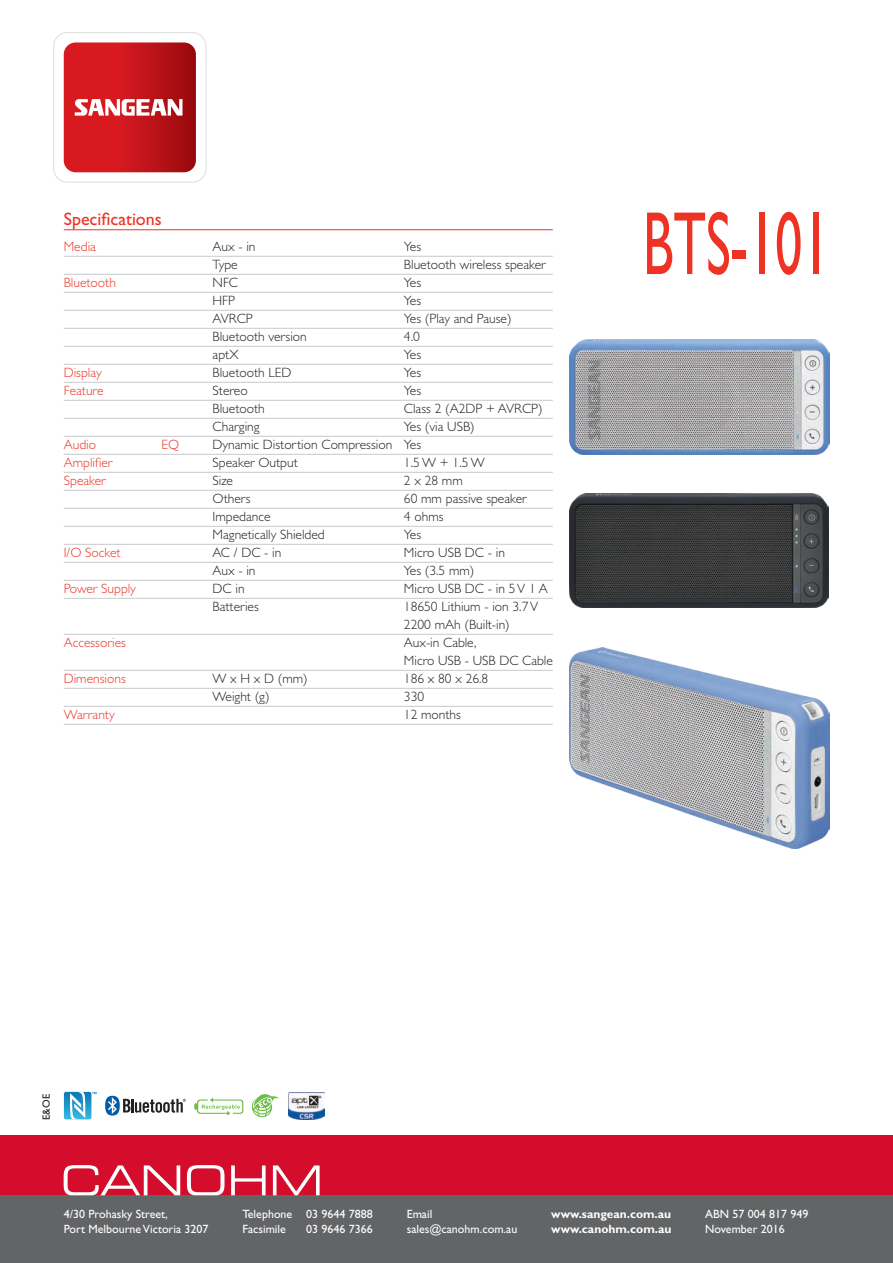
<style>
.page{position:relative;width:893px;height:1263px;background:#fff}
.page>*{position:absolute;margin:0;border:0;box-sizing:border-box;transform-origin:0 0}
.t1{font:90px "Gill Sans Std";color:#ee3224;scale:.6 1}
.t2{font:18px "Gill Sans Std";color:#ee3224}
.t3{font:300 13.5px/18px "Gill Sans Std";color:#231f20}
.t4{font:300 13.5px "Gill Sans Std";color:#ee3224}
.t5{font:12px/15px "Gill Sans Std";color:#fff}
.t6{font:700 12px/15px "Gill Sans Std";color:#fff}
.t7{font:10.5px "Gill Sans Std";color:#231f20}
</style>
<div class="page">
<img style="left:570px;top:340px;width:259px;height:114px">
<img style="left:570px;top:648px;width:259px;height:201px">
<div style="left:0;top:1135px;width:893px;height:128px;background:#636466"></div>
<div style="left:0;top:1135px;width:893px;height:60px;background:#d30d2b"></div>
<svg style="left:64px;top:1165px;width:256px;height:30px"></svg>
<img style="left:570px;top:494px;width:259px;height:114px">
<hr style="left:64px;top:229px;width:489px;height:1px;background:#ee3224">
<hr style="left:64px;top:256px;width:489px;height:1px;background:#c7c9cb">
<hr style="left:64px;top:274px;width:489px;height:1px;background:#c7c9cb">
<hr style="left:64px;top:292px;width:489px;height:1px;background:#c7c9cb">
<hr style="left:64px;top:310px;width:489px;height:1px;background:#c7c9cb">
<hr style="left:64px;top:328px;width:489px;height:1px;background:#c7c9cb">
<hr style="left:64px;top:346px;width:489px;height:1px;background:#c7c9cb">
<hr style="left:64px;top:364px;width:489px;height:1px;background:#c7c9cb">
<hr style="left:64px;top:382px;width:489px;height:1px;background:#c7c9cb">
<hr style="left:64px;top:400px;width:489px;height:1px;background:#c7c9cb">
<hr style="left:64px;top:418px;width:489px;height:1px;background:#c7c9cb">
<hr style="left:64px;top:436px;width:489px;height:1px;background:#c7c9cb">
<hr style="left:64px;top:454px;width:489px;height:1px;background:#c7c9cb">
<hr style="left:64px;top:472px;width:489px;height:1px;background:#c7c9cb">
<hr style="left:64px;top:490px;width:489px;height:1px;background:#c7c9cb">
<hr style="left:64px;top:508px;width:489px;height:1px;background:#c7c9cb">
<hr style="left:64px;top:526px;width:489px;height:1px;background:#c7c9cb">
<hr style="left:64px;top:544px;width:489px;height:1px;background:#c7c9cb">
<hr style="left:64px;top:562px;width:489px;height:1px;background:#c7c9cb">
<hr style="left:64px;top:580px;width:489px;height:1px;background:#c7c9cb">
<hr style="left:64px;top:598px;width:489px;height:1px;background:#c7c9cb">
<hr style="left:64px;top:634px;width:489px;height:1px;background:#c7c9cb">
<hr style="left:64px;top:670px;width:489px;height:1px;background:#c7c9cb">
<hr style="left:64px;top:688px;width:489px;height:1px;background:#c7c9cb">
<hr style="left:64px;top:706px;width:489px;height:1px;background:#c7c9cb">
<hr style="left:64px;top:724px;width:489px;height:1px;background:#c7c9cb">
<div style="left:53px;top:32px;width:153px;height:150px;border:1px solid #dcddde;border-radius:14px"></div>
<svg style="left:64px;top:42px;width:132px;height:130px"></svg>
<svg style="left:194px;top:1098px;width:49px;height:17px"></svg>
<svg style="left:252px;top:1094px;width:28px;height:23px"></svg>
<svg style="left:64px;top:1092px;width:33px;height:27px"></svg>
<svg style="left:105px;top:1096px;width:81px;height:19px"></svg>
<img style="left:288px;top:1092px;width:37px;height:27px">
<h2 class="t2" style="left:64px;top:208px;width:100px">Specifications</h2>
<p class="t4" style="left:64px;top:239px;width:34px">Media</p>
<p class="t3" style="left:213px;top:238px;width:44px">Aux - in</p>
<p class="t3" style="left:404px;top:238px;width:19px">Yes</p>
<p class="t3" style="left:213px;top:256px;width:27px">Type</p>
<p class="t3" style="left:404px;top:256px;width:143px">Bluetooth wireless speaker</p>
<p class="t4" style="left:64px;top:275px;width:54px">Bluetooth</p>
<p class="t3" style="left:213px;top:274px;width:27px">NFC</p>
<p class="t3" style="left:404px;top:274px;width:19px">Yes</p>
<p class="t3" style="left:213px;top:292px;width:24px">HFP</p>
<p class="t3" style="left:404px;top:292px;width:19px">Yes</p>
<p class="t3" style="left:213px;top:310px;width:42px">AVRCP</p>
<p class="t3" style="left:404px;top:310px;width:109px">Yes (Play and Pause)</p>
<p class="t3" style="left:213px;top:328px;width:96px">Bluetooth version</p>
<p class="t3" style="left:404px;top:328px;width:17px">4.0</p>
<p class="t3" style="left:213px;top:346px;width:28px">aptX</p>
<p class="t3" style="left:404px;top:346px;width:19px">Yes</p>
<p class="t4" style="left:64px;top:365px;width:39px">Display</p>
<p class="t3" style="left:213px;top:364px;width:80px">Bluetooth LED</p>
<p class="t3" style="left:404px;top:364px;width:19px">Yes</p>
<p class="t4" style="left:64px;top:383px;width:41px">Feature</p>
<p class="t3" style="left:213px;top:382px;width:37px">Stereo</p>
<p class="t3" style="left:404px;top:382px;width:19px">Yes</p>
<p class="t3" style="left:213px;top:400px;width:54px">Bluetooth</p>
<p class="t3" style="left:404px;top:400px;width:140px">Class 2 (A2DP + AVRCP)</p>
<p class="t3" style="left:213px;top:418px;width:49px">Charging</p>
<p class="t3" style="left:404px;top:418px;width:72px">Yes (via USB)</p>
<p class="t4" style="left:64px;top:437px;width:34px">Audio</p>
<p class="t4" style="left:162px;top:437px;width:19px">EQ</p>
<p class="t3" style="left:213px;top:436px;width:210px">Dynamic Distortion Compression Yes</p>
<p class="t4" style="left:64px;top:455px;width:50px">Amplifier</p>
<p class="t3" style="left:213px;top:454px;width:87px">Speaker Output</p>
<p class="t3" style="left:404px;top:454px;width:82px">1.5 W + 1.5 W</p>
<p class="t4" style="left:64px;top:473px;width:44px">Speaker</p>
<p class="t3" style="left:213px;top:472px;width:22px">Size</p>
<p class="t3" style="left:404px;top:472px;width:60px">2 x 28 mm</p>
<p class="t3" style="left:213px;top:490px;width:40px">Others</p>
<p class="t3" style="left:404px;top:490px;width:124px">60 mm passive speaker</p>
<p class="t3" style="left:213px;top:508px;width:59px">Impedance</p>
<p class="t3" style="left:404px;top:508px;width:41px">4 ohms</p>
<p class="t3" style="left:213px;top:526px;width:114px">Magnetically Shielded</p>
<p class="t3" style="left:404px;top:526px;width:19px">Yes</p>
<p class="t4" style="left:64px;top:545px;width:58px">I/O Socket</p>
<p class="t3" style="left:213px;top:544px;width:70px">AC / DC - in</p>
<p class="t3" style="left:404px;top:544px;width:102px">Micro USB DC - in</p>
<p class="t3" style="left:213px;top:562px;width:44px">Aux - in</p>
<p class="t3" style="left:404px;top:562px;width:72px">Yes (3.5 mm)</p>
<p class="t4" style="left:64px;top:581px;width:74px">Power Supply</p>
<p class="t3" style="left:213px;top:580px;width:34px">DC in</p>
<p class="t3" style="left:404px;top:580px;width:145px">Micro USB DC - in 5 V 1 A</p>
<p class="t3" style="left:213px;top:598px;width:48px">Batteries</p>
<p class="t3" style="left:404px;top:598px;width:136px">18650 Lithium - ion 3.7 V<br>2200 mAh (Built-in)</p>
<p class="t4" style="left:64px;top:635px;width:64px">Accessories</p>
<p class="t3" style="left:404px;top:634px;width:150px">Aux-in Cable,<br>Micro USB - USB DC Cable</p>
<p class="t4" style="left:64px;top:671px;width:64px">Dimensions</p>
<p class="t3" style="left:213px;top:670px;width:97px">W x H x D (mm)</p>
<p class="t3" style="left:404px;top:670px;width:86px">186 x 80 x 26.8</p>
<p class="t3" style="left:213px;top:688px;width:58px">Weight (g)</p>
<p class="t3" style="left:404px;top:688px;width:22px">330</p>
<p class="t4" style="left:64px;top:707px;width:52px">Warranty</p>
<p class="t3" style="left:404px;top:706px;width:59px">12 months</p>
<h1 class="t1" style="left:643px;top:192px;width:312px">BTS-101</h1>
<p class="t7" style="left:40px;top:1120px;width:27px;rotate:-90deg">E&amp;OE</p>
<p class="t5" style="left:64px;top:1207px;width:146px">4/30 Prohasky Street,<br>Port Melbourne Victoria 3207</p>
<p class="t5" style="left:242px;top:1207px;width:132px">Telephone 03 9644 7888<br>Facsimile</p>
<p class="t5" style="left:306px;top:1222px;width:68px">03 9646 7366</p>
<p class="t5" style="left:407px;top:1207px;width:112px">Email sales@canohm.com.au</p>
<p class="t6" style="left:551px;top:1206px;width:122px">www.sangean.com.au www.canohm.com.au</p>
<p class="t5" style="left:705px;top:1207px;width:105px">ABN 57 004 817 949<br>November 2016</p>
</div>
